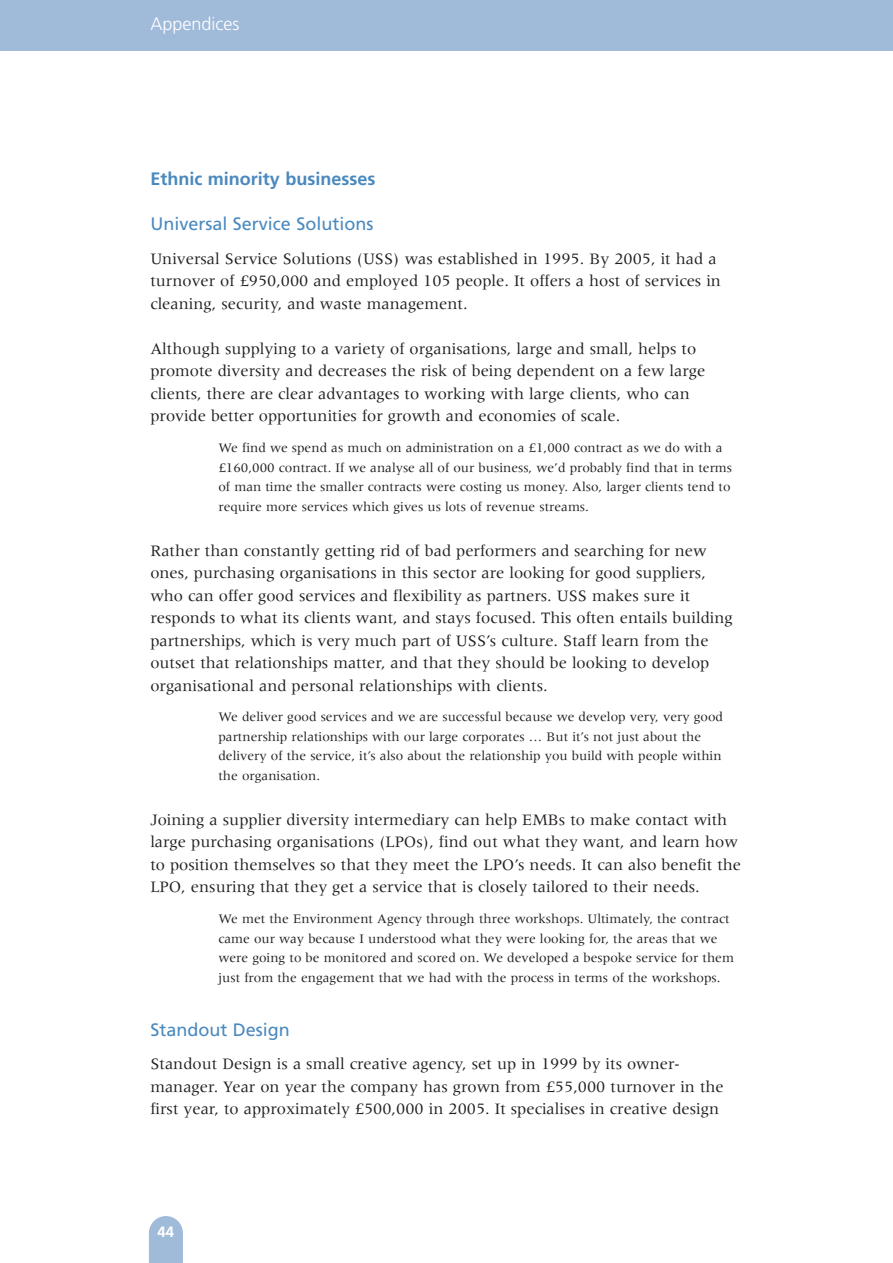
<style>
.page{position:relative;width:893px;height:1263px;background:#fff}
.page>*{position:absolute;margin:0;border:0;box-sizing:border-box;transform-origin:0 0}
.t1{font:18px "Frutiger";color:#4a89be}
.t2{font:700 18px "Frutiger";color:#4a89be}
.t3{font:300 18px "Frutiger";color:#fff}
.t4{font:16.5px/22.5px "Meridien";color:#231f20}
.t5{font:700 15px "Frutiger";color:#fff}
.t6{font:13.5px/19.5px "Meridien";color:#231f20}
</style>
<div class="page">
<div style="left:0;top:0;width:892px;height:51px;background:#a0bada"></div>
<svg style="left:149px;top:1216px;width:34px;height:47px;background:#a7bfdc"></svg>
<p class="t3" style="left:150px;top:17px;width:91px">Appendices</p>
<p class="t2" style="left:150px;top:172px;width:226px">Ethnic minority businesses</p>
<p class="t1" style="left:150px;top:217px;width:224px">Universal Service Solutions</p>
<p class="t4" style="left:150px;top:249px;width:572px">Universal Service Solutions (USS) was established in 1995. By 2005, it had a turnover of £950,000 and employed 105 people. It offers a host of services in cleaning, security, and waste management.</p>
<p class="t4" style="left:150px;top:339px;width:556px">Although supplying to a variety of organisations, large and small, helps to promote diversity and decreases the risk of being dependent on a few large clients, there are clear advantages to working with large clients, who can provide better opportunities for growth and economies of scale.</p>
<p class="t6" style="left:218px;top:439px;width:515px">We find we spend as much on administration on a £1,000 contract as we do with a £160,000 contract. If we analyse all of our business, we’d probably find that in terms of man time the smaller contracts were costing us money. Also, larger clients tend to require more services which gives us lots of revenue streams.</p>
<p class="t4" style="left:150px;top:540px;width:584px">Rather than constantly getting rid of bad performers and searching for new ones, purchasing organisations in this sector are looking for good suppliers, who can offer good services and flexibility as partners. USS makes sure it responds to what its clients want, and stays focused. This often entails building partnerships, which is very much part of USS’s culture. Staff learn from the outset that relationships matter, and that they should be looking to develop organisational and personal relationships with clients.</p>
<p class="t6" style="left:218px;top:708px;width:506px">We deliver good services and we are successful because we develop very, very good partnership relationships with our large corporates … But it’s not just about the delivery of the service, it’s also about the relationship you build with people within the organisation.</p>
<p class="t4" style="left:150px;top:810px;width:592px">Joining a supplier diversity intermediary can help EMBs to make contact with large purchasing organisations (LPOs), find out what they want, and learn how to position themselves so that they meet the LPO’s needs. It can also benefit the LPO, ensuring that they get a service that is closely tailored to their needs.</p>
<p class="t6" style="left:218px;top:910px;width:517px">We met the Environment Agency through three workshops. Ultimately, the contract came our way because I understood what they were looking for, the areas that we were going to be monitored and scored on. We developed a bespoke service for them just from the engagement that we had with the process in terms of the workshops.</p>
<p class="t1" style="left:150px;top:1022px;width:141px">Standout Design</p>
<p class="t4" style="left:150px;top:1054px;width:575px">Standout Design is a small creative agency, set up in 1999 by its owner&shy;manager. Year on year the company has grown from £55,000 turnover in the first year, to approximately £500,000 in 2005. It specialises in creative design</p>
<p class="t5" style="left:157px;top:1225px;width:18px">44</p>
</div>
